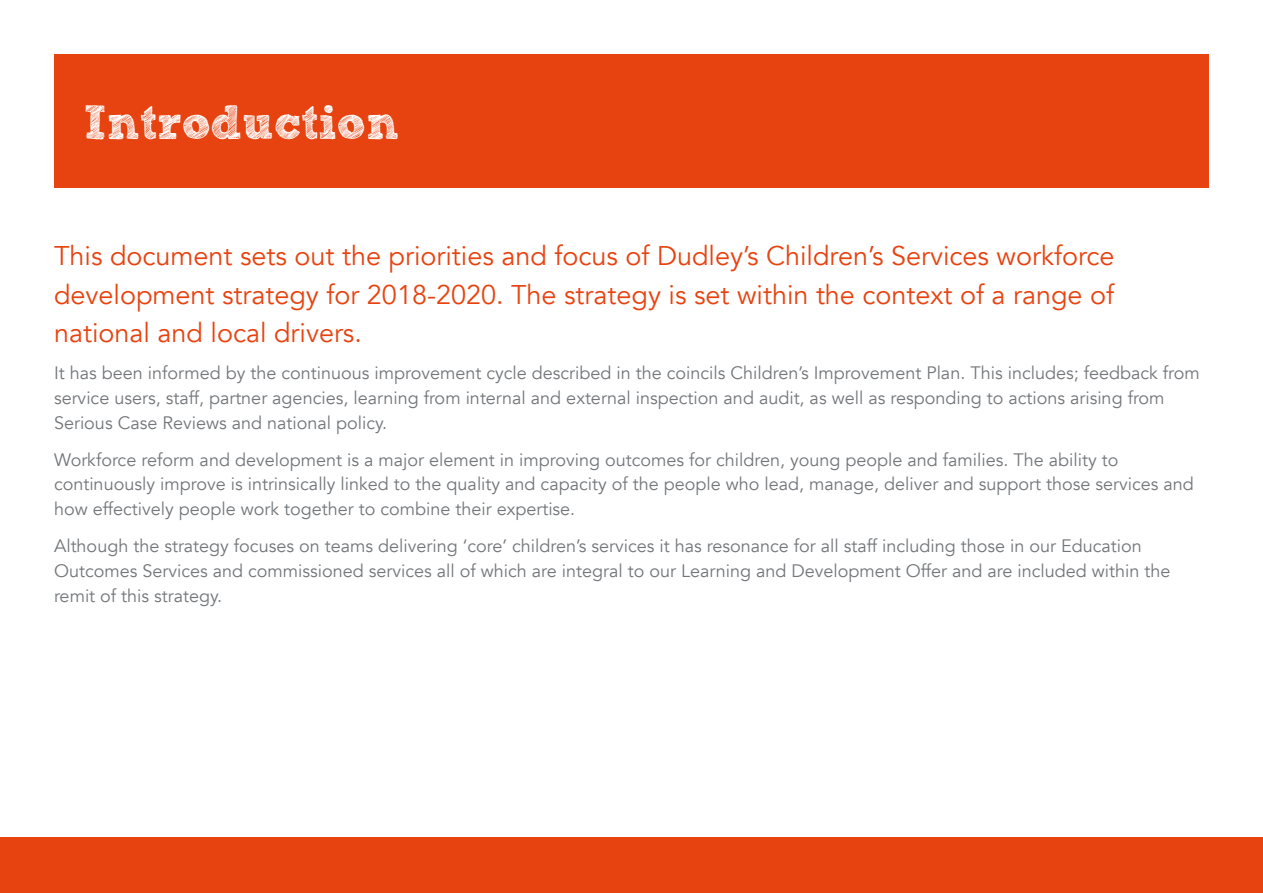
<style>
.page{position:relative;width:1263px;height:893px;background:#fff}
.page>*{position:absolute;margin:0;border:0;box-sizing:border-box;transform-origin:0 0}
.t1{font:700 48px "freeversion Sketch Block";color:#fff}
.t2{font:27px/38.4px "Avenir";color:#e74310;text-align:justify}
.t3{font:18px/24.6px "Avenir";color:#73767a}
</style>
<div class="page">
<div style="left:0;top:838px;width:1263px;height:55px;background:#e74310"></div>
<div style="left:54px;top:54px;width:1155px;height:133px;background:#e74310"></div>
<p class="t1" style="left:84px;top:104px;width:317px">Introduction</p>
<p class="t2" style="left:54px;top:237px;width:1062px">This document sets out the priorities and focus of Dudley’s Children’s Services workforce development strategy for 2018-2020. The strategy is set within the context of a range of national and local drivers.</p>
<p class="t3" style="left:54px;top:361px;width:1147px">It has been informed by the continuous improvement cycle described in the coincils Children’s Improvement Plan. This includes; feedback from service users, staff, partner agencies, learning from internal and external inspection and audit, as well as responding to actions arising from<br>Serious Case Reviews and national policy.</p>
<p class="t3" style="left:54px;top:448px;width:1141px">Workforce reform and development is a major element in improving outcomes for children, young people and families. The ability to continuously improve is intrinsically linked to the quality and capacity of the people who lead, manage, deliver and support those services and how effectively people work together to combine their expertise.</p>
<p class="t3" style="left:54px;top:534px;width:1118px">Although the strategy focuses on teams delivering ‘core’ children’s services it has resonance for all staff including those in our Education<br>Outcomes Services and commissioned services all of which are integral to our Learning and Development Offer and are included within the remit of this strategy.</p>
</div>
